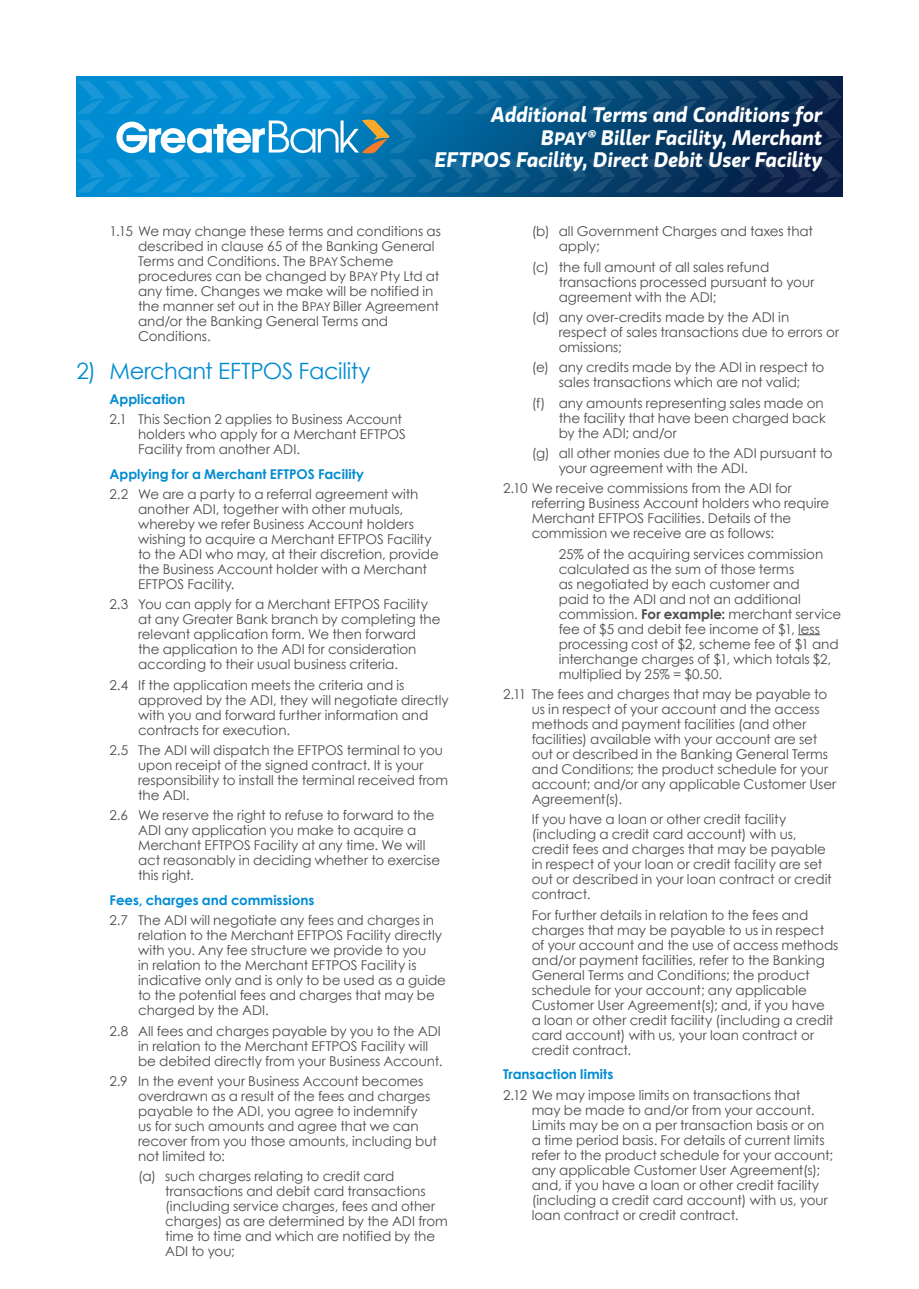
<style>
.page{position:relative;width:919px;height:1289px;background:#fff}
.page>*{position:absolute;margin:0;border:0;box-sizing:border-box;transform-origin:0 0}
.Heading{font:22.5px "Century Gothic";letter-spacing:-.02em;color:#008cd2}
.t1{font:italic 600 21px/22.5px "Gloriola";letter-spacing:-.005em;color:#fff;text-align:right}
.Body_Copy{font:13.5px/15px "Century Gothic";letter-spacing:-.005em;color:#4b4c4d}
.Subhead{font:700 13.5px "Century Gothic";color:#008cd2}
.s1{font-size:18px}
.s2{font-size:12px}
.s3{font-weight:700}
</style>
<div class="page">
<svg style="left:76px;top:77px;width:766px;height:119px;background:#025387"></svg>
<svg style="left:814px;top:120px;width:27px;height:33px"></svg>
<svg style="left:77px;top:159px;width:764px;height:34px;background:#0b6195"></svg>
<svg style="left:77px;top:80px;width:764px;height:34px;background:#0a6aa1"></svg>
<svg style="left:77px;top:120px;width:28px;height:33px"></svg>
<svg style="left:116px;top:120px;width:301px;height:33px"></svg>
<svg style="left:798px;top:634px;width:22px;height:1px"></svg>
<h2 class="t1" style="left:435px;top:104px;width:389px">Additional Terms and Conditions for<br>B<span class="s1">PAY</span>® Biller Facility, Merchant<br>EFTPOS Facility, Direct Debit User Facility</h2>
<p class="Body_Copy" style="left:138px;top:224px;width:304px;text-indent:-28px">1.15 We may change these terms and conditions as described in clause 65 of the Banking General Terms and Conditions. The B<span class="s2">PAY</span> Scheme procedures can be changed by B<span class="s2">PAY</span> Pty Ltd at any time. Changes we make will be notified in the manner set out in the B<span class="s2">PAY</span> Biller Agreement and/or the Banking General Terms and Conditions.</p>
<p class="Heading" style="left:77px;top:355px;width:295px">2) Merchant EFTPOS Facility</p>
<p class="Subhead" style="left:110px;top:388px;width:77px">Application</p>
<p class="Body_Copy" style="left:138px;top:411px;width:269px;text-indent:-29px">2.1 This Section 2 applies to Business Account holders who apply for a Merchant EFTPOS<br>Facility from another ADI.</p>
<p class="Subhead" style="left:110px;top:463px;width:256px">Applying for a Merchant EFTPOS Facility</p>
<p class="Body_Copy" style="left:138px;top:486px;width:302px;text-indent:-29px">2.2 We are a party to a referral agreement with another ADI, together with other mutuals, whereby we refer Business Account holders wishing to acquire a Merchant EFTPOS Facility to the ADI who may, at their discretion, provide the Business Account holder with a Merchant EFTPOS Facility.</p>
<p class="Body_Copy" style="left:138px;top:597px;width:304px;text-indent:-29px">2.3 You can apply for a Merchant EFTPOS Facility at any Greater Bank branch by completing the relevant application form. We then forward the application to the ADI for consideration according to their usual business criteria.</p>
<p class="Body_Copy" style="left:138px;top:677px;width:312px;text-indent:-29px">2.4 If the application meets the criteria and is approved by the ADI, they will negotiate directly with you and forward further information and contracts for execution.</p>
<p class="Body_Copy" style="left:138px;top:742px;width:311px;text-indent:-29px">2.5 The ADI will dispatch the EFTPOS terminal to you upon receipt of the signed contract. It is your responsibility to install the terminal received from the ADI.</p>
<p class="Body_Copy" style="left:138px;top:807px;width:303px;text-indent:-29px">2.6 We reserve the right to refuse to forward to the ADI any application you make to acquire a Merchant EFTPOS Facility at any time. We will act reasonably in deciding whether to exercise this right.</p>
<p class="Subhead" style="left:110px;top:889px;width:206px">Fees, charges and commissions</p>
<p class="Body_Copy" style="left:138px;top:912px;width:309px;text-indent:-29px">2.7 The ADI will negotiate any fees and charges in relation to the Merchant EFTPOS Facility directly with you. Any fee structure we provide to you<br>in relation to the Merchant EFTPOS Facility is indicative only and is only to be used as a guide to the potential fees and charges that may be charged by the ADI.</p>
<p class="Body_Copy" style="left:138px;top:1023px;width:306px;text-indent:-29px">2.8 All fees and charges payable by you to the ADI in relation to the Merchant EFTPOS Facility will be debited directly from your Business Account.</p>
<p class="Body_Copy" style="left:138px;top:1073px;width:300px;text-indent:-29px">2.9 In the event your Business Account becomes overdrawn as a result of the fees and charges payable to the ADI, you agree to indemnify<br>us for such amounts and agree that we can recover from you those amounts, including but not limited to:</p>
<p class="Body_Copy" style="left:165px;top:1168px;width:284px;text-indent:-27px">(a) such charges relating to credit card transactions and debit card transactions (including service charges, fees and other charges) as are determined by the ADI from time to time and which are notified by the ADI to you;</p>
<p class="Body_Copy" style="left:558px;top:224px;width:256px;text-indent:-27px">(b) all Government Charges and taxes that apply;</p>
<p class="Body_Copy" style="left:558px;top:259px;width:257px;text-indent:-27px">(c) the full amount of all sales refund transactions processed pursuant to your agreement with the ADI;</p>
<p class="Body_Copy" style="left:558px;top:309px;width:282px;text-indent:-27px">(d) any over-credits made by the ADI in respect of sales transactions due to errors or omissions;</p>
<p class="Body_Copy" style="left:531px;top:360px;width:294px;text-align:center">(e) any credits made by the ADI in respect to sales transactions which are not valid;</p>
<p class="Body_Copy" style="left:558px;top:395px;width:268px;text-indent:-27px">(f) any amounts representing sales made on the facility that have been charged back by the ADI; and/or</p>
<p class="Body_Copy" style="left:558px;top:445px;width:275px;text-indent:-27px">(g) all other monies due to the ADI pursuant to your agreement with the ADI.</p>
<p class="Body_Copy" style="left:531px;top:480px;width:299px;text-indent:-29px">2.10 We receive commissions from the ADI for referring Business Account holders who require Merchant EFTPOS Facilities. Details of the commission we receive are as follows:</p>
<p class="Body_Copy" style="left:558px;top:546px;width:284px">25% of the acquiring services commission calculated as the sum of those terms<br>as negotiated by each customer and<br>paid to the ADI and not an additional commission. <span class="s3">For example:</span> merchant service fee of $5 and debit fee income of $1, less processing cost of $2, scheme fee of $1 and interchange charges of $1, which totals $2, multiplied by 25% = $0.50.</p>
<p class="Body_Copy" style="left:531px;top:686px;width:306px;text-indent:-29px">2.11 The fees and charges that may be payable to us in respect of your account and the access methods and payment facilities (and other facilities) available with your account are set out or described in the Banking General Terms and Conditions; the product schedule for your account; and/or any applicable Customer User Agreement(s).</p>
<p class="Body_Copy" style="left:531px;top:811px;width:302px">If you have a loan or other credit facility (including a credit card account) with us, credit fees and charges that may be payable in respect of your loan or credit facility are set out or described in your loan contract or credit contract.</p>
<p class="Body_Copy" style="left:531px;top:907px;width:308px">For further details in relation to the fees and charges that may be payable to us in respect of your account and the use of access methods and/or payment facilities, refer to the Banking General Terms and Conditions; the product schedule for your account; any applicable Customer User Agreement(s); and, if you have<br>a loan or other credit facility (including a credit card account) with us, your loan contract or credit contract.</p>
<p class="Subhead" style="left:503px;top:1064px;width:112px">Transaction limits</p>
<p class="Body_Copy" style="left:531px;top:1087px;width:303px;text-indent:-29px">2.12 We may impose limits on transactions that<br>may be made to and/or from your account.<br>Limits may be on a per transaction basis or on a time period basis. For details of current limits refer to the product schedule for your account; any applicable Customer User Agreement(s); and, if you have a loan or other credit facility (including a credit card account) with us, your loan contract or credit contract.</p>
</div>
